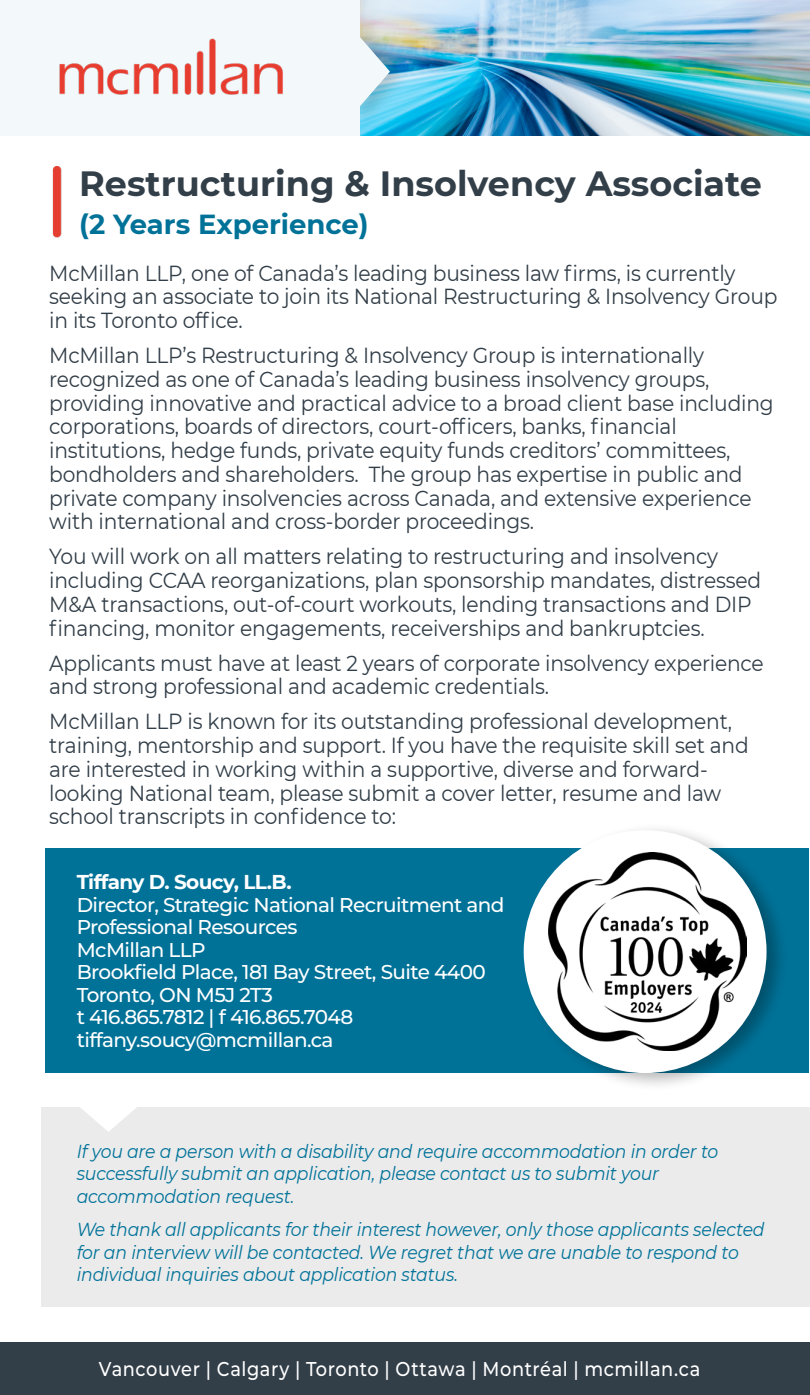
<style>
.page{position:relative;width:810px;height:1395px;background:#fff}
.page>*{position:absolute;margin:0;border:0;box-sizing:border-box;transform-origin:0 0}
.t1{font:700 35px "Montserrat";color:#323e48}
.t2{font:700 27.5px "Montserrat";color:#007298}
.t3{font:21.75px/23.8px "Montserrat";letter-spacing:-.01em;color:#323e48;scale:.93 1}
.t4{font:500 20px/22.5px "Montserrat";letter-spacing:-.03em;color:#fff}
.t5{font:500 20px "Montserrat";letter-spacing:.03em;color:#fff;scale:.89 1}
.t6{font:700 20px "Montserrat";letter-spacing:-.03em;color:#fff}
.t7{font:italic 18.75px/22.5px "Montserrat";letter-spacing:-.01em;color:#007298;scale:.92 1}
</style>
<div class="page">
<div style="left:45px;top:849px;width:764px;height:224px;background:#007298"></div>
<img style="left:360px;top:0;width:450px;height:135px">
<div style="left:347px;top:17px;width:66px;height:113px;background:#000;opacity:.17"></div>
<svg style="left:360px;top:26px;width:30px;height:91px"></svg>
<div style="left:521px;top:822px;width:269px;height:270px;background:#000;opacity:.29"></div>
<div style="left:524px;top:830px;width:243px;height:243px;background:#fff;border-radius:50%"></div>
<div style="left:0;top:0;width:360px;height:135px;background:#f3f8fa"></div>
<div style="left:42px;top:1107px;width:768px;height:199px;background:#ebebec"></div>
<div style="left:0;top:1342px;width:810px;height:53px;background:#323e48"></div>
<img style="left:548px;top:853px;width:198px;height:197px">
<img style="left:59px;top:38px;width:224px;height:57px">
<img style="left:52px;top:166px;width:10px;height:72px">
<svg style="left:80px;top:1107px;width:57px;height:25px"></svg>
<h1 class="t1" style="left:79px;top:158px;width:684px">Restructuring &amp; Insolvency Associate</h1>
<p class="t2" style="left:79px;top:204px;width:291px">(2 Years Experience)</p>
<p class="t3" style="left:49px;top:260px;width:785px">McMillan LLP, one of Canada’s leading business law firms, is currently seeking an associate to join its National Restructuring &amp; Insolvency Group in its Toronto office.</p>
<p class="t3" style="left:49px;top:343px;width:781px">McMillan LLP’s Restructuring &amp; Insolvency Group is internationally recognized as one of Canada’s leading business insolvency groups, providing innovative and practical advice to a broad client base including corporations, boards of directors, court-officers, banks, financial institutions, hedge funds, private equity funds creditors’ committees, bondholders and shareholders. The group has expertise in public and private company insolvencies across Canada, and extensive experience with international and cross-border proceedings.</p>
<p class="t3" style="left:49px;top:544px;width:767px">You will work on all matters relating to restructuring and insolvency including CCAA reorganizations, plan sponsorship mandates, distressed M&amp;A transactions, out-of-court workouts, lending transactions and DIP financing, monitor engagements, receiverships and bankruptcies.</p>
<p class="t3" style="left:49px;top:650px;width:770px">Applicants must have at least 2 years of corporate insolvency experience and strong professional and academic credentials.</p>
<p class="t3" style="left:49px;top:709px;width:754px">McMillan LLP is known for its outstanding professional development, training, mentorship and support. If you have the requisite skill set and are interested in working within a supportive, diverse and forward&shy;looking National team, please submit a cover letter, resume and law school transcripts in confidence to:</p>
<p class="t6" style="left:77px;top:868px;width:216px">Tiffany D. Soucy, LL.B.</p>
<p class="t4" style="left:77px;top:893px;width:429px">Director, Strategic National Recruitment and<br>Professional Resources<br>McMillan LLP<br>Brookfield Place, 181 Bay Street, Suite 4400<br>Toronto, ON M5J 2T3<br>t 416.865.7812 | f 416.865.7048 tiffany.soucy@mcmillan.ca</p>
<p class="t7" style="left:77px;top:1139px;width:699px">If you are a person with a disability and require accommodation in order to successfully submit an application, please contact us to submit your accommodation request.</p>
<p class="t7" style="left:77px;top:1218px;width:749px">We thank all applicants for their interest however, only those applicants selected for an interview will be contacted. We regret that we are unable to respond to individual inquiries about application status.</p>
<p class="t5" style="left:99px;top:1355px;width:677px">Vancouver | Calgary | Toronto | Ottawa | Montréal | mcmillan.ca</p>
</div>
